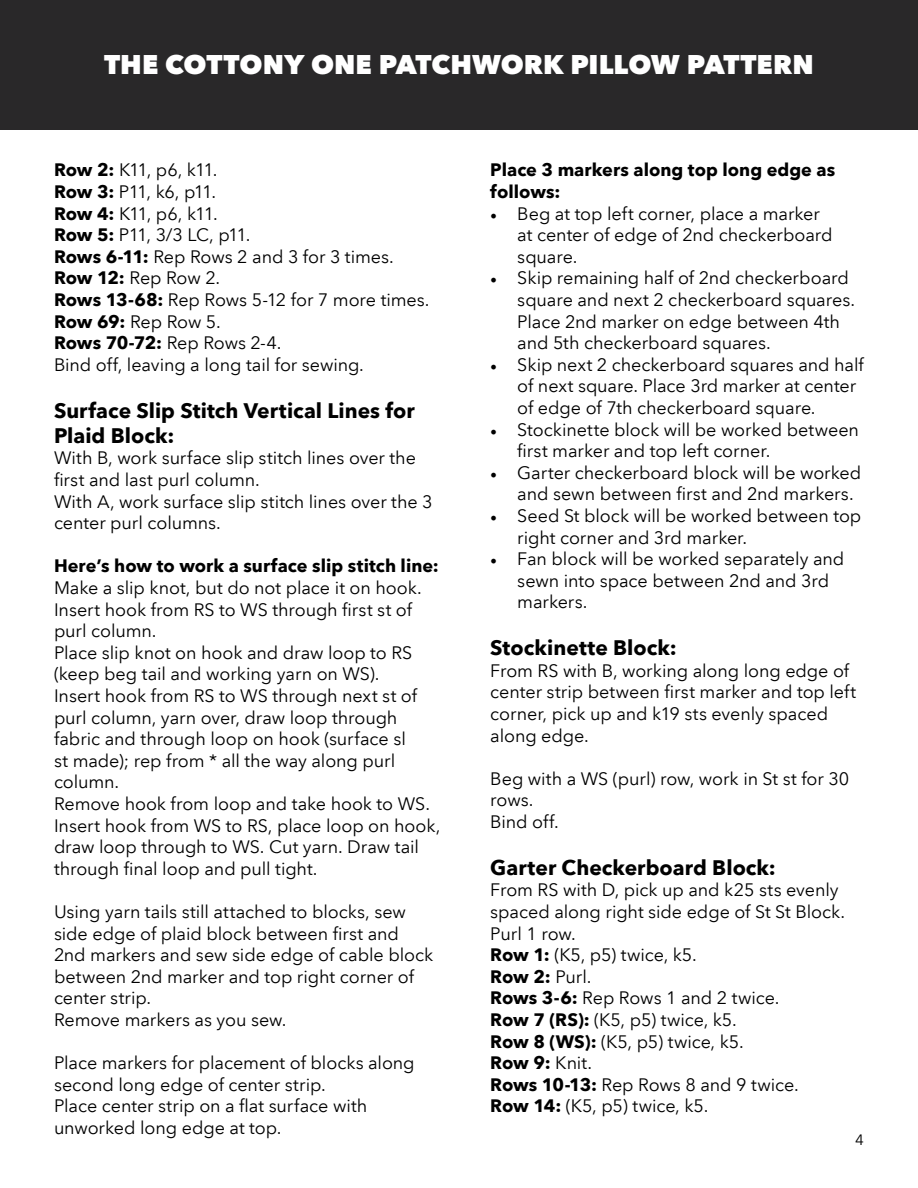
<style>
.page{position:relative;width:918px;height:1188px;background:#fff}
.page>*{position:absolute;margin:0;border:0;box-sizing:border-box;transform-origin:0 0}
.t1{font:800 27px "Avenir Next LT Pro";color:#fff}
.t2{font:700 21px/25.2px "Avenir Next LT Pro";color:#000}
.t3{font:18px/21.6px "Avenir Next LT Pro";letter-spacing:-.005em;color:#000}
.t4{font:700 18px/21.6px "Avenir Next LT Pro";color:#000}
.t5{font:15px "Avenir Next LT Pro";color:#000}
.s1{font-weight:700}
.s2{font-family:"Minion Pro"}
.s3{font-weight:400}
</style>
<div class="page">
<div style="left:0;top:0;width:918px;height:130px;background:#292829"></div>
<p class="t1" style="left:104px;top:48px;width:711px">THE COTTONY ONE PATCHWORK PILLOW PATTERN</p>
<p class="t3" style="left:54px;top:159px;width:165px"><span class="s1">Row 2:</span> K11, p6, k11.</p>
<p class="t3" style="left:54px;top:181px;width:164px"><span class="s1">Row 3:</span> P11, k6, p11.</p>
<p class="t3" style="left:54px;top:203px;width:165px"><span class="s1">Row 4:</span> K11, p6, k11.</p>
<p class="t3" style="left:54px;top:224px;width:198px"><span class="s1">Row 5:</span> P11, 3/3 LC, p11.</p>
<p class="t3" style="left:54px;top:246px;width:341px"><span class="s1">Rows 6-11:</span> Rep Rows 2 and 3 for 3 times.</p>
<p class="t3" style="left:54px;top:267px;width:168px"><span class="s1">Row 12:</span> Rep Row 2.</p>
<p class="t3" style="left:54px;top:289px;width:377px"><span class="s1">Rows 13-68:</span> Rep Rows 5-12 for 7 more times.</p>
<p class="t3" style="left:54px;top:311px;width:168px"><span class="s1">Row 69:</span> Rep Row 5.</p>
<p class="t3" style="left:54px;top:332px;width:229px"><span class="s1">Rows 70-72:</span> Rep Rows 2-4.</p>
<p class="t3" style="left:54px;top:354px;width:312px">Bind off, leaving a long tail for sewing.</p>
<p class="t2" style="left:54px;top:398px;width:362px">Surface Slip Stitch Vertical Lines for<br>Plaid Block:</p>
<p class="t3" style="left:54px;top:447px;width:363px">With B, work surface slip stitch lines over the first and last purl column.</p>
<p class="t3" style="left:54px;top:491px;width:380px">With A, work surface slip stitch lines over the 3 center purl columns.</p>
<p class="t4" style="left:54px;top:555px;width:386px">Here’s how to work a surface slip stitch line:</p>
<p class="t3" style="left:54px;top:577px;width:369px">Make a slip knot, but do not place it on hook.</p>
<p class="t3" style="left:54px;top:599px;width:360px">Insert hook from RS to WS through first st of purl column.</p>
<p class="t3" style="left:54px;top:642px;width:360px">Place slip knot on hook and draw loop to RS (keep beg tail and working yarn on WS).</p>
<p class="t3" style="left:54px;top:685px;width:365px">Insert hook from RS to WS through next st of purl column, yarn over, draw loop through fabric and through loop on hook (surface sl st made); rep from * all the way along purl column.</p>
<p class="t3" style="left:54px;top:793px;width:388px">Remove hook from loop and take hook to WS.<br>Insert hook from WS to RS, place loop on hook, draw loop through to WS. Cut yarn. Draw tail through final loop and pull tight.</p>
<p class="t3" style="left:54px;top:901px;width:381px">Using yarn tails still attached to blocks, sew side edge of plaid block between first and 2nd markers and sew side edge of cable block between 2nd marker and top right corner of center strip.</p>
<p class="t3" style="left:54px;top:1009px;width:234px">Remove markers as you sew.</p>
<p class="t3" style="left:54px;top:1052px;width:362px">Place markers for placement of blocks along second long edge of center strip.</p>
<p class="t3" style="left:54px;top:1095px;width:315px">Place center strip on a flat surface with unworked long edge at top.</p>
<p class="t4" style="left:490px;top:159px;width:346px">Place 3 markers along top long edge as follows:</p>
<p class="t3" style="left:517px;top:203px;width:317px;text-indent:-27px"><span class="s2">•</span> Beg at top left corner, place a marker at center of edge of 2nd checkerboard square.</p>
<p class="t3" style="left:517px;top:267px;width:339px;text-indent:-27px"><span class="s2">•</span> Skip remaining half of 2nd checkerboard square and next 2 checkerboard squares.<br>Place 2nd marker on edge between 4th and 5th checkerboard squares.</p>
<p class="t3" style="left:517px;top:354px;width:348px;text-indent:-27px"><span class="s2">•</span> Skip next 2 checkerboard squares and half of next square. Place 3rd marker at center of edge of 7th checkerboard square.</p>
<p class="t3" style="left:517px;top:419px;width:343px;text-indent:-27px"><span class="s2">•</span> Stockinette block will be worked between first marker and top left corner.</p>
<p class="t3" style="left:517px;top:462px;width:345px;text-indent:-27px"><span class="s2">•</span> Garter checkerboard block will be worked and sewn between first and 2nd markers.</p>
<p class="t3" style="left:517px;top:505px;width:346px;text-indent:-27px"><span class="s2">•</span> Seed St block will be worked between top right corner and 3rd marker.</p>
<p class="t3" style="left:517px;top:548px;width:329px;text-indent:-27px"><span class="s2">•</span> Fan block will be worked separately and sewn into space between 2nd and 3rd markers.</p>
<p class="t2" style="left:490px;top:635px;width:188px">Stockinette Block:</p>
<p class="t3" style="left:490px;top:660px;width:367px">From RS with B, working along long edge of center strip between first marker and top left corner, pick up and k19 sts evenly spaced along edge.</p>
<p class="t3" style="left:490px;top:768px;width:361px">Beg with a WS (purl) row, work in St st for 30 rows.</p>
<p class="t3" style="left:490px;top:811px;width:70px">Bind off.</p>
<p class="t2" style="left:490px;top:855px;width:287px">Garter Checkerboard Block:</p>
<p class="t3" style="left:490px;top:879px;width:356px">From RS with D, pick up and k25 sts evenly spaced along right side edge of St St Block.</p>
<p class="t3" style="left:490px;top:923px;width:87px">Purl 1 row.</p>
<p class="t3" style="left:490px;top:944px;width:208px"><span class="s1">Row 1:</span> (K5, p5) twice, k5.</p>
<p class="t4" style="left:490px;top:966px;width:103px">Row 2: <span class="s3">Purl.</span></p>
<p class="t3" style="left:490px;top:987px;width:291px"><span class="s1">Rows 3-6:</span> Rep Rows 1 and 2 twice.</p>
<p class="t3" style="left:490px;top:1009px;width:248px"><span class="s1">Row 7 (RS):</span> (K5, p5) twice, k5.</p>
<p class="t3" style="left:490px;top:1031px;width:255px"><span class="s1">Row 8 (WS):</span> (K5, p5) twice, k5.</p>
<p class="t4" style="left:490px;top:1052px;width:103px">Row 9: <span class="s3">Knit.</span></p>
<p class="t3" style="left:490px;top:1074px;width:310px"><span class="s1">Rows 10-13:</span> Rep Rows 8 and 9 twice.</p>
<p class="t3" style="left:490px;top:1095px;width:220px"><span class="s1">Row 14:</span> (K5, p5) twice, k5.</p>
<p class="t5" style="left:855px;top:1131px;width:10px">4</p>
</div>
